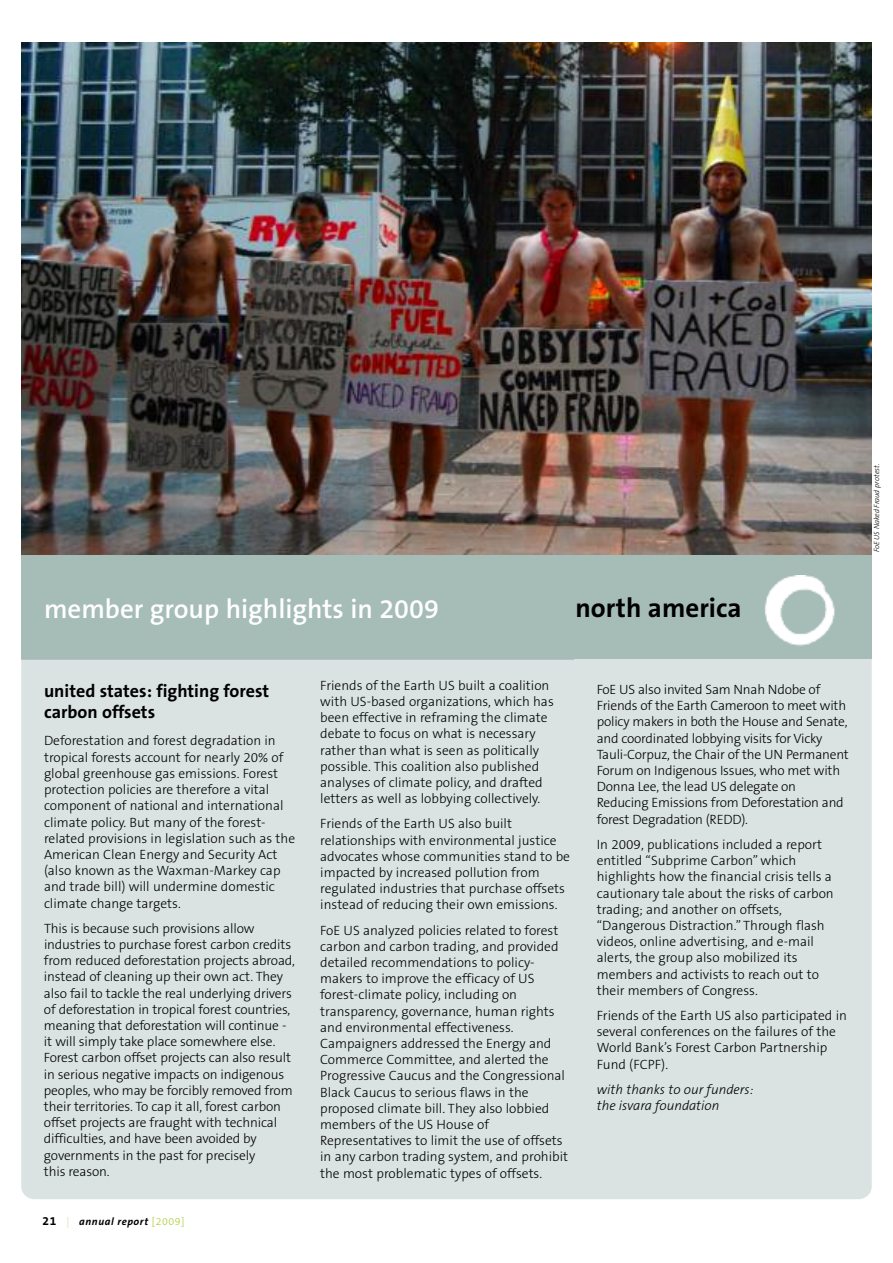
<style>
.page{position:relative;width:893px;height:1263px;background:#fff}
.page>*{position:absolute;margin:0;border:0;box-sizing:border-box;transform-origin:0 0}
.t1{font:600 27px "The Sans B6";color:#fff}
.t2{font:700 27px "The Sans B7";color:#000}
.t3{font:700 18px/21.6px "The Sans B7";color:#000}
.t4{font:300 13.5px/16.2px "The Sans B3";color:#000}
.t5{font:italic 300 13.5px/16.2px "The Sans B3";color:#000}
.t6{font:italic 700 10.5px "The Sans B7";letter-spacing:.055em;color:#000}
.t7{font:italic 300 7.5px "The Sans B3";color:#000}
.s1{font-style:normal;font-size:12px}
.s2{font-family:"The Sans B3";font-weight:300;font-style:normal;color:#cae083}
.s3{font-family:"The Sans B3";font-weight:300;font-style:normal;color:#a7cb30}
</style>
<div class="page">
<div style="left:21px;top:659px;width:851px;height:540px;background:#dae3e1"></div>
<div style="left:21px;top:553px;width:851px;height:106px;background:#a6bcb6"></div>
<img style="left:765px;top:576px;width:70px;height:70px">
<hr style="left:21px;top:659px;width:553px;height:1px;background:#b6bcc3">
<img style="left:21px;top:43px;width:851px;height:511px">
<h1 class="t1" style="left:44px;top:594px;width:396px">member group highlights in 2009</h1>
<h1 class="t2" style="left:576px;top:593px;width:168px">north america</h1>
<h2 class="t3" style="left:44px;top:680px;width:227px">united states: fighting forest carbon offsets</h2>
<p class="t4" style="left:44px;top:733px;width:253px">Deforestation and forest degradation in tropical forests account for nearly 20% of global greenhouse gas emissions. Forest protection policies are therefore a vital component of national and international climate policy. But many of the forest&shy;related provisions in legislation such as the American Clean Energy and Security Act (also known as the Waxman-Markey cap and trade bill) will undermine domestic climate change targets.</p>
<p class="t4" style="left:44px;top:920px;width:253px">This is because such provisions allow industries to purchase forest carbon credits from reduced deforestation projects abroad, instead of cleaning up their own act. They also fail to tackle the real underlying drivers of deforestation in tropical forest countries, meaning that deforestation will continue - it will simply take place somewhere else.<br>Forest carbon offset projects can also result in serious negative impacts on indigenous peoples, who may be forcibly removed from their territories. To cap it all, forest carbon offset projects are fraught with technical difficulties, and have been avoided by governments in the past for precisely<br>this reason.</p>
<p class="t6" style="left:43px;top:1216px;width:144px"><span class="s1">21</span> <span class="s2">|</span> annual report <span class="s3">[2009]</span></p>
<p class="t4" style="left:320px;top:678px;width:235px">Friends of the Earth US built a coalition with US-based organizations, which has been effective in reframing the climate debate to focus on what is necessary rather than what is seen as politically possible. This coalition also published analyses of climate policy, and drafted letters as well as lobbying collectively.</p>
<p class="t4" style="left:320px;top:816px;width:251px">Friends of the Earth US also built relationships with environmental justice advocates whose communities stand to be impacted by increased pollution from regulated industries that purchase offsets instead of reducing their own emissions.</p>
<p class="t4" style="left:320px;top:922px;width:249px">FoE US analyzed policies related to forest carbon and carbon trading, and provided detailed recommendations to policy&shy;makers to improve the efficacy of US forest-climate policy, including on transparency, governance, human rights and environmental effectiveness.<br>Campaigners addressed the Energy and Commerce Committee, and alerted the Progressive Caucus and the Congressional Black Caucus to serious flaws in the proposed climate bill. They also lobbied members of the US House of Representatives to limit the use of offsets in any carbon trading system, and prohibit the most problematic types of offsets.</p>
<p class="t4" style="left:597px;top:682px;width:253px">FoE US also invited Sam Nnah Ndobe of Friends of the Earth Cameroon to meet with policy makers in both the House and Senate, and coordinated lobbying visits for Vicky Tauli-Corpuz, the Chair of the UN Permanent Forum on Indigenous Issues, who met with Donna Lee, the lead US delegate on Reducing Emissions from Deforestation and forest Degradation (REDD).</p>
<p class="t4" style="left:597px;top:837px;width:238px">In 2009, publications included a report entitled “Subprime Carbon” which highlights how the financial crisis tells a cautionary tale about the risks of carbon trading; and another on offsets, “Dangerous Distraction.” Through flash videos, online advertising, and e-mail alerts, the group also mobilized its members and activists to reach out to their members of Congress.</p>
<p class="t4" style="left:597px;top:1008px;width:252px">Friends of the Earth US also participated in several conferences on the failures of the World Bank’s Forest Carbon Partnership Fund (FCPF).</p>
<p class="t5" style="left:597px;top:1081px;width:158px">with thanks to our funders: the isvara foundation</p>
<p class="t7" style="left:873px;top:552px;width:90px;rotate:-90deg">FoE US Naked Fraud protest.</p>
</div>
